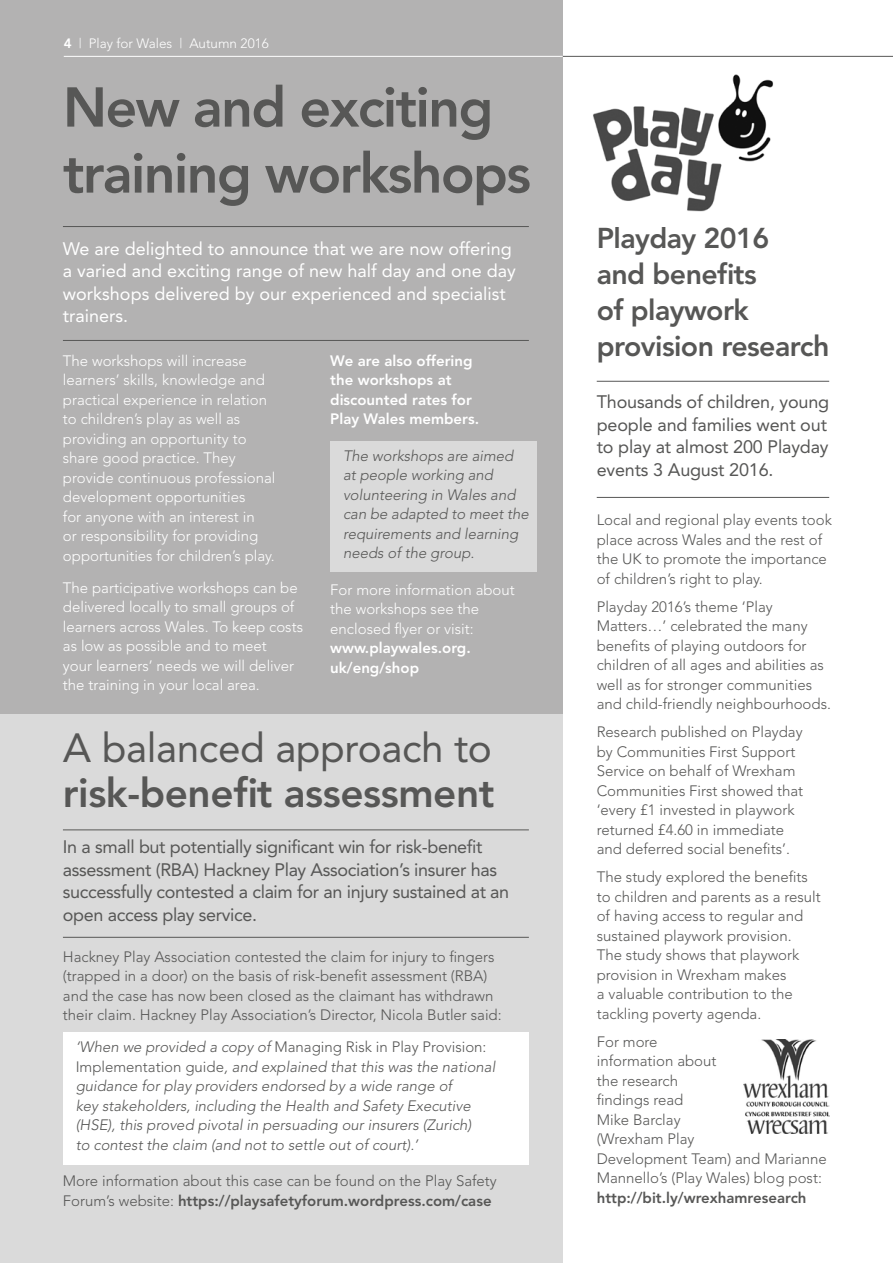
<style>
.page{position:relative;width:893px;height:1263px;background:#fff}
.page>*{position:absolute;margin:0;border:0;box-sizing:border-box;transform-origin:0 0}
.t1{font:800 55.5px/66px "Avenir";letter-spacing:-.03em;color:#575756}
.t2{font:800 40.5px "Avenir";letter-spacing:-.01em;color:#575756}
.t3{font:40.5px "Avenir";letter-spacing:-.01em;color:#575756}
.t4{font:800 28.5px/36px "Avenir";letter-spacing:-.02em;color:#575756}
.t5{font:18px/22.5px "Avenir";letter-spacing:-.02em;color:#575756}
.t6{font:18px/22.5px "Avenir";color:#fff}
.t7{font:300 15px/19.5px "Avenir";color:#575756}
.t8{font:300 15px/19.5px "Avenir";color:#fff}
.t9{font:italic 300 15px/19.5px "Avenir";color:#575756}
.t10{font:800 15px/19.5px "Avenir";color:#fff}
.t11{font:800 15px "Avenir";color:#575756}
.t12{font:300 13.5px "Avenir";color:#fff}
.s1{font-weight:800}
.s2{font-style:normal}
</style>
<div class="page">
<div style="left:0;top:0;width:563px;height:714px;background:#b3b2b2"></div>
<div style="left:0;top:714px;width:563px;height:549px;background:#dadada"></div>
<div style="left:63px;top:1031px;width:466px;height:133px;background:#fff"></div>
<hr style="left:563px;top:56px;width:330px;height:1px;background:#575756">
<div style="left:330px;top:441px;width:206px;height:131px;background:#dadada"></div>
<hr style="left:597px;top:381px;width:232px;height:1px;background:#575756">
<hr style="left:597px;top:497px;width:232px;height:1px;background:#575756">
<hr style="left:64px;top:56px;width:499px;height:1px;background:#fff">
<hr style="left:63px;top:340px;width:466px;height:1px;background:#575756">
<hr style="left:63px;top:226px;width:466px;height:1px;background:#575756">
<hr style="left:63px;top:937px;width:466px;height:1px;background:#575756">
<hr style="left:63px;top:829px;width:466px;height:1px;background:#575756">
<hr style="left:892px;top:689px;width:1px;height:574px;background:#dadada">
<img style="left:743px;top:1039px;width:87px;height:95px">
<img style="left:593px;top:74px;width:180px;height:138px">
<p class="t12" style="left:64px;top:35px;width:206px"><span class="s1">4</span> | Play for Wales | Autumn 2016</p>
<h1 class="t1" style="left:63px;top:74px;width:470px">New and exciting training workshops</h1>
<p class="t6" style="left:63px;top:237px;width:454px">We are delighted to announce that we are now offering a varied and exciting range of new half day and one day workshops delivered by our experienced and specialist trainers.</p>
<p class="t8" style="left:63px;top:351px;width:214px">The workshops will increase learners’ skills, knowledge and practical experience in relation to children’s play as well as providing an opportunity to share good practice. They provide continuous professional development opportunities<br>for anyone with an interest in<br>or responsibility for providing opportunities for children’s play.</p>
<p class="t8" style="left:63px;top:578px;width:242px">The participative workshops can be delivered locally to small groups of learners across Wales. To keep costs as low as possible and to meet<br>your learners’ needs we will deliver the training in your local area.</p>
<p class="t10" style="left:330px;top:351px;width:150px">We are also offering the workshops at discounted rates for<br>Play Wales members.</p>
<p class="t9" style="left:343px;top:446px;width:187px">The workshops are aimed at people working and volunteering in Wales and can be adapted to meet the requirements and learning needs of the group.</p>
<p class="t8" style="left:330px;top:580px;width:186px">For more information about the workshops see the enclosed flyer or visit:</p>
<p class="t10" style="left:330px;top:638px;width:142px">www.playwales.org. uk/eng/shop</p>
<h2 class="t3" style="left:63px;top:724px;width:431px">A balanced approach to</h2>
<h2 class="t2" style="left:63px;top:769px;width:433px">risk-benefit assessment</h2>
<p class="t5" style="left:63px;top:836px;width:448px">In a small but potentially significant win for risk-benefit assessment (RBA) Hackney Play Association’s insurer has successfully contested a claim for an injury sustained at an open access play service.</p>
<p class="t7" style="left:63px;top:947px;width:440px">Hackney Play Association contested the claim for injury to fingers (trapped in a door) on the basis of risk-benefit assessment (RBA) and the case has now been closed as the claimant has withdrawn their claim. Hackney Play Association’s Director, Nicola Butler said:</p>
<p class="t9" style="left:76px;top:1037px;width:421px">‘When we provided a copy of <span class="s2">Managing Risk in Play Provision:<br>Implementation guide</span>, and explained that this was the national guidance for play providers endorsed by a wide range of<br>key stakeholders, including the Health and Safety Executive (HSE), this proved pivotal in persuading our insurers (Zurich)<br>to contest the claim (and not to settle out of court).’</p>
<p class="t7" style="left:63px;top:1171px;width:435px">More information about this case can be found on the Play Safety<br>Forum’s website: <span class="s1">https://playsafetyforum.wordpress.com/case</span></p>
<h3 class="t4" style="left:597px;top:220px;width:234px">Playday 2016<br>and benefits<br>of playwork provision research</h3>
<p class="t5" style="left:597px;top:391px;width:234px">Thousands of children, young people and families went out to play at almost 200 Playday events 3 August 2016.</p>
<p class="t7" style="left:597px;top:510px;width:237px">Local and regional play events took place across Wales and the rest of the UK to promote the importance of children’s right to play.</p>
<p class="t7" style="left:597px;top:597px;width:236px">Playday 2016’s theme ‘Play Matters…’ celebrated the many benefits of playing outdoors for children of all ages and abilities as well as for stronger communities and child-friendly neighbourhoods.</p>
<p class="t7" style="left:597px;top:722px;width:208px">Research published on Playday by Communities First Support<br>Service on behalf of Wrexham<br>Communities First showed that ‘every £1 invested in playwork returned £4.60 in immediate and deferred social benefits’.</p>
<p class="t7" style="left:597px;top:867px;width:226px">The study explored the benefits to children and parents as a result of having access to regular and sustained playwork provision.<br>The study shows that playwork provision in Wrexham makes<br>a valuable contribution to the tackling poverty agenda.</p>
<p class="t7" style="left:597px;top:1032px;width:232px">For more<br>information about<br>the research<br>findings read<br>Mike Barclay<br>(Wrexham Play<br>Development Team) and Marianne<br>Mannello’s (Play Wales) blog post:</p>
<p class="t11" style="left:597px;top:1189px;width:211px">http://bit.ly/wrexhamresearch</p>
</div>
